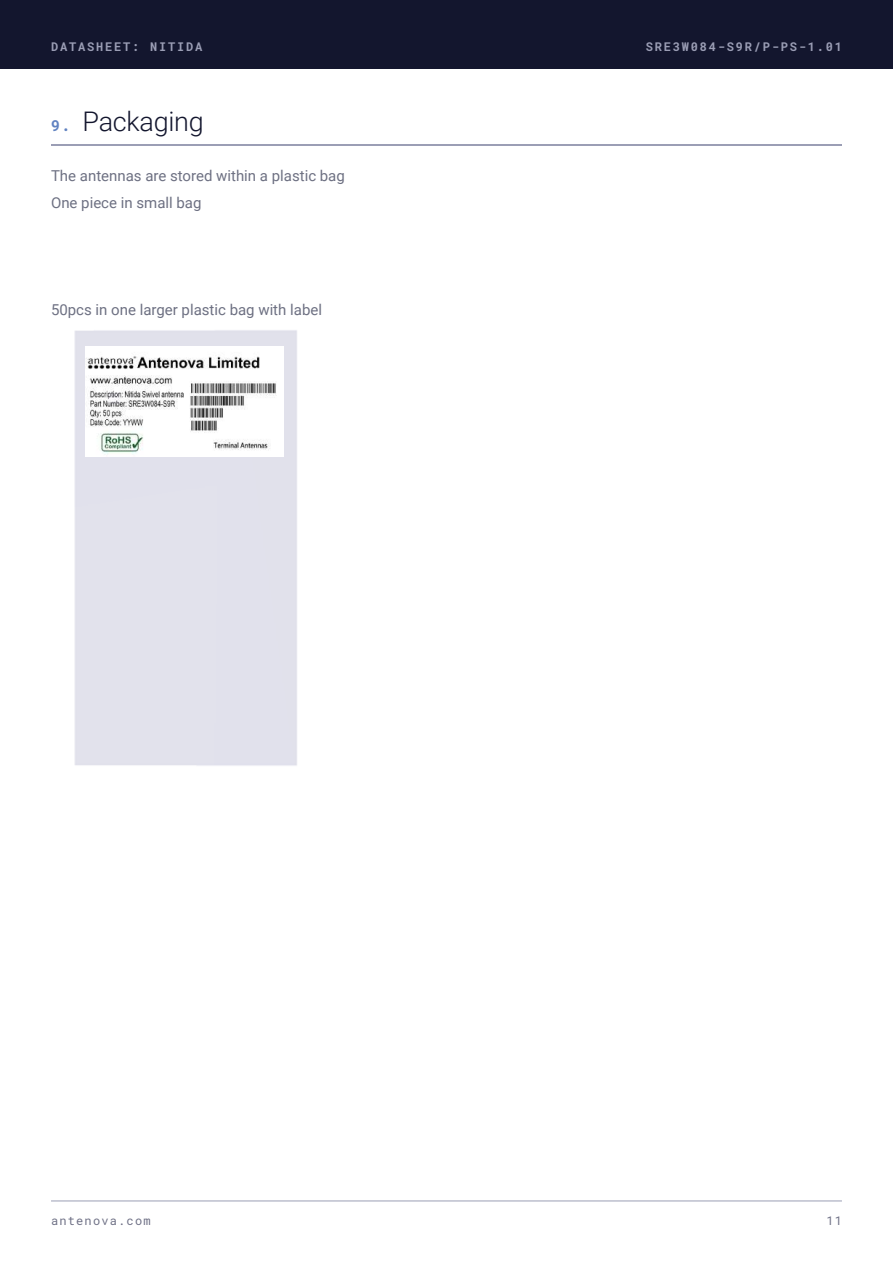
<style>
.page{position:relative;width:893px;height:1263px;background:#fff}
.page>*{position:absolute;margin:0;border:0;box-sizing:border-box;transform-origin:0 0}
.t1{font:300 27px "Roboto";letter-spacing:-.01em;color:#13162e}
.t2{font:15px/26.7px "Roboto";color:#6d7082}
.t3{font:700 12px "Roboto Mono";letter-spacing:.15em;color:#9b9eb5}
.t4{font:12px "Roboto Mono";letter-spacing:.1em;color:#6f7186}
.s1{font-family:"Roboto Mono";font-weight:700;font-size:15px;color:#6082c1}
</style>
<div class="page">
<div style="left:0;top:0;width:893px;height:68px;background:#13162e"></div>
<hr style="left:51px;top:1201px;width:791px;height:1px;background:#9b9eb5">
<hr style="left:51px;top:145px;width:791px;height:1px;background:#9b9eb5">
<div style="left:74px;top:330px;width:223px;height:436px;background:#e2e2ec"></div>
<img style="left:85px;top:347px;width:198px;height:110px">
<p class="t3" style="left:51px;top:40px;width:153px">DATASHEET: NITIDA</p>
<p class="t3" style="left:646px;top:40px;width:198px">SRE3W084-S9R/P-PS-1.01</p>
<h1 class="t1" style="left:51px;top:111px;width:154px"><span class="s1">9.</span> Packaging</h1>
<p class="t2" style="left:51px;top:162px;width:295px">The antennas are stored within a plastic bag<br>One piece in small bag</p>
<p class="t2" style="left:51px;top:296px;width:272px">50pcs in one larger plastic bag with label</p>
<p class="t4" style="left:51px;top:1213px;width:101px">antenova.com</p>
<p class="t4" style="left:826px;top:1213px;width:17px">11</p>
</div>
